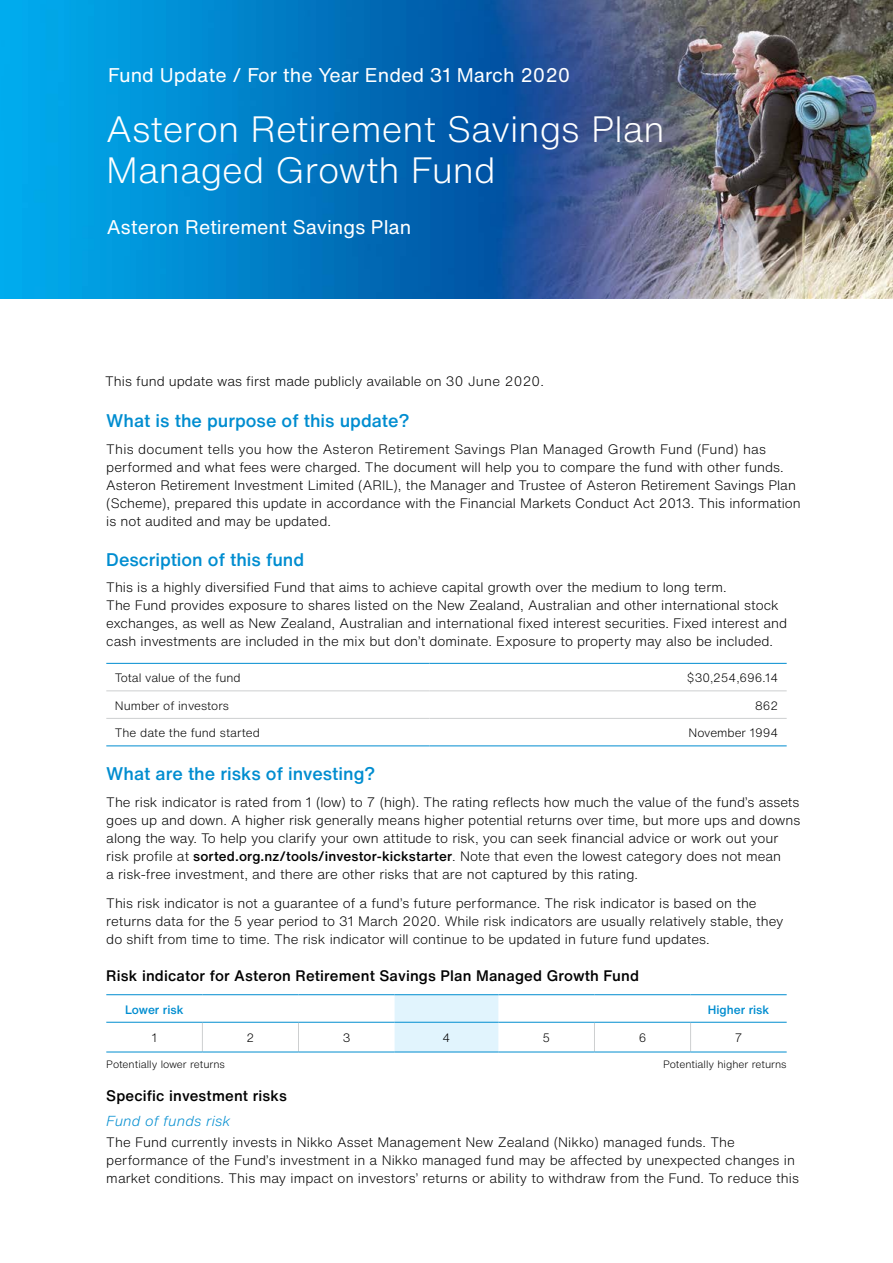
<style>
.page{position:relative;width:893px;height:1263px;background:#fff}
.page>*{position:absolute;margin:0;border:0;box-sizing:border-box;transform-origin:0 0}
.t1{font:300 36px/40.5px "Helvetica Now Text";color:#fff}
.t2{font:19.5px "Helvetica Now Text";color:#fff}
.t3{font:500 18px "Helvetica Now Text";color:#008dd0}
.t4{font:500 15px "Helvetica Now Text";letter-spacing:.01em;color:#000}
.t5{font:italic 300 14.25px "Helvetica Now Text";letter-spacing:.01em;color:#008dd0}
.t6{font:300 13.5px/18px "Helvetica Now Text";color:#000}
.t7{font:300 12px "Helvetica Now Text";color:#000}
.t8{font:500 12px "Helvetica Now Text";color:#008dd0}
.t9{font:300 10.5px "Helvetica Now Text";color:#000}
.s1{font-weight:500}
</style>
<div class="page">
<img style="left:0;top:0;width:893px;height:299px">
<hr style="left:106px;top:690px;width:323px;height:1px;background:#cdcfd0">
<hr style="left:429px;top:690px;width:358px;height:1px;background:#cdcfd0">
<hr style="left:106px;top:718px;width:323px;height:1px;background:#cdcfd0">
<hr style="left:429px;top:718px;width:358px;height:1px;background:#cdcfd0">
<hr style="left:106px;top:663px;width:323px;height:1px;background:#008dd0">
<hr style="left:429px;top:663px;width:358px;height:1px;background:#008dd0">
<hr style="left:106px;top:745px;width:323px;height:1px;background:#008dd0">
<hr style="left:429px;top:745px;width:358px;height:1px;background:#008dd0">
<div style="left:395px;top:995px;width:103px;height:57px;background:#e1f4fd"></div>
<hr style="left:106px;top:994px;width:96px;height:1px;background:#008dd0">
<hr style="left:202px;top:994px;width:96px;height:1px;background:#008dd0">
<hr style="left:498px;top:994px;width:96px;height:1px;background:#008dd0">
<hr style="left:298px;top:994px;width:97px;height:1px;background:#008dd0">
<hr style="left:594px;top:994px;width:97px;height:1px;background:#008dd0">
<hr style="left:691px;top:994px;width:96px;height:1px;background:#008dd0">
<hr style="left:202px;top:1022px;width:1px;height:30px;background:#cdcfd0">
<hr style="left:298px;top:1022px;width:1px;height:30px;background:#cdcfd0">
<hr style="left:594px;top:1022px;width:1px;height:30px;background:#cdcfd0">
<hr style="left:690px;top:1022px;width:1px;height:30px;background:#cdcfd0">
<hr style="left:106px;top:1022px;width:96px;height:1px;background:#008dd0">
<hr style="left:202px;top:1022px;width:96px;height:1px;background:#008dd0">
<hr style="left:298px;top:1022px;width:97px;height:1px;background:#008dd0">
<hr style="left:498px;top:1022px;width:96px;height:1px;background:#008dd0">
<hr style="left:594px;top:1022px;width:97px;height:1px;background:#008dd0">
<hr style="left:691px;top:1022px;width:96px;height:1px;background:#008dd0">
<hr style="left:106px;top:1052px;width:96px;height:1px;background:#008dd0">
<hr style="left:202px;top:1052px;width:96px;height:1px;background:#008dd0">
<hr style="left:298px;top:1052px;width:97px;height:1px;background:#008dd0">
<hr style="left:498px;top:1052px;width:96px;height:1px;background:#008dd0">
<hr style="left:594px;top:1052px;width:97px;height:1px;background:#008dd0">
<hr style="left:691px;top:1052px;width:96px;height:1px;background:#008dd0">
<hr style="left:395px;top:994px;width:103px;height:1px;background:#008dd0">
<hr style="left:395px;top:1022px;width:103px;height:1px;background:#008dd0">
<hr style="left:395px;top:1052px;width:103px;height:1px;background:#008dd0">
<h2 class="t2" style="left:108px;top:61px;width:464px">Fund Update / For the Year Ended 31 March 2020</h2>
<h1 class="t1" style="left:106px;top:108px;width:560px">Asteron Retirement Savings Plan<br>Managed Growth Fund</h1>
<h2 class="t2" style="left:107px;top:213px;width:306px">Asteron Retirement Savings Plan</h2>
<p class="t6" style="left:105px;top:371px;width:440px">This fund update was first made publicly available on 30 June 2020.</p>
<h3 class="t3" style="left:106px;top:407px;width:305px">What is the purpose of this update?</h3>
<p class="t6" style="left:106px;top:439px;width:696px">This document tells you how the Asteron Retirement Savings Plan Managed Growth Fund (Fund) has performed and what fees were charged. The document will help you to compare the fund with other funds.<br>Asteron Retirement Investment Limited (ARIL), the Manager and Trustee of Asteron Retirement Savings Plan (Scheme), prepared this update in accordance with the Financial Markets Conduct Act 2013. This information is not audited and may be updated.</p>
<h3 class="t3" style="left:106px;top:546px;width:199px">Description of this fund</h3>
<p class="t6" style="left:106px;top:578px;width:682px">This is a highly diversified Fund that aims to achieve capital growth over the medium to long term.<br>The Fund provides exposure to shares listed on the New Zealand, Australian and other international stock exchanges, as well as New Zealand, Australian and international fixed interest securities. Fixed interest and cash investments are included in the mix but don’t dominate. Exposure to property may also be included.</p>
<p class="t7" style="left:115px;top:669px;width:127px">Total value of the fund</p>
<p class="t7" style="left:687px;top:669px;width:93px">$30,254,696.14</p>
<p class="t7" style="left:115px;top:697px;width:116px">Number of investors</p>
<p class="t7" style="left:755px;top:697px;width:25px">862</p>
<p class="t7" style="left:115px;top:724px;width:147px">The date the fund started</p>
<p class="t7" style="left:689px;top:724px;width:91px">November 1994</p>
<h3 class="t3" style="left:106px;top:760px;width:270px">What are the risks of investing?</h3>
<p class="t6" style="left:106px;top:793px;width:695px">The risk indicator is rated from 1 (low) to 7 (high). The rating reflects how much the value of the fund’s assets goes up and down. A higher risk generally means higher potential returns over time, but more ups and downs along the way. To help you clarify your own attitude to risk, you can seek financial advice or work out your risk profile at <span class="s1">sorted.org.nz/tools/investor-kickstarter</span>. Note that even the lowest category does not mean<br>a risk-free investment, and there are other risks that are not captured by this rating.</p>
<p class="t6" style="left:106px;top:893px;width:679px">This risk indicator is not a guarantee of a fund’s future performance. The risk indicator is based on the returns data for the 5 year period to 31 March 2020. While risk indicators are usually relatively stable, they do shift from time to time. The risk indicator will continue to be updated in future fund updates.</p>
<p class="t4" style="left:106px;top:964px;width:534px">Risk indicator for Asteron Retirement Savings Plan Managed Growth Fund</p>
<p class="t8" style="left:125px;top:1000px;width:60px">Lower risk</p>
<p class="t8" style="left:708px;top:1000px;width:63px">Higher risk</p>
<p class="t7" style="left:152px;top:1029px;width:7px">1</p>
<p class="t7" style="left:247px;top:1029px;width:9px">2</p>
<p class="t7" style="left:343px;top:1029px;width:9px">3</p>
<p class="t7" style="left:443px;top:1029px;width:9px">4</p>
<p class="t7" style="left:543px;top:1029px;width:9px">5</p>
<p class="t7" style="left:639px;top:1029px;width:9px">6</p>
<p class="t7" style="left:735px;top:1029px;width:9px">7</p>
<p class="t9" style="left:106px;top:1056px;width:120px">Potentially lower returns</p>
<p class="t9" style="left:663px;top:1056px;width:125px">Potentially higher returns</p>
<p class="t4" style="left:106px;top:1084px;width:182px">Specific investment risks</p>
<p class="t5" style="left:106px;top:1110px;width:126px">Fund of funds risk</p>
<p class="t6" style="left:106px;top:1133px;width:694px">The Fund currently invests in Nikko Asset Management New Zealand (Nikko) managed funds. The performance of the Fund’s investment in a Nikko managed fund may be affected by unexpected changes in market conditions. This may impact on investors’ returns or ability to withdraw from the Fund. To reduce this</p>
</div>
